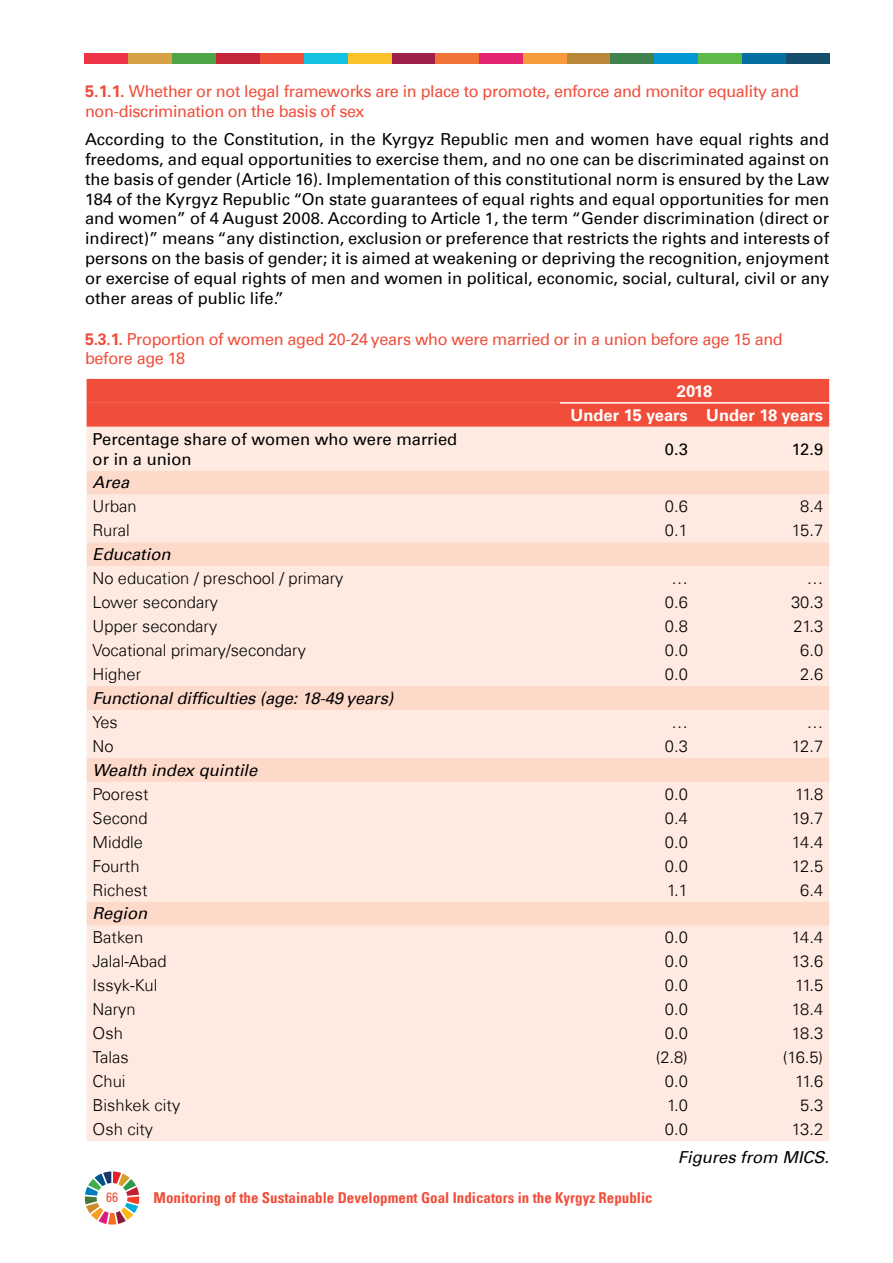
<style>
.page{position:relative;width:893px;height:1263px;background:#fff}
.page>*{position:absolute;margin:0;border:0;box-sizing:border-box;transform-origin:0 0}
.t1{font:16.5px/19.8px "Univers LTCYR 55 Roman";color:#000;text-align:justify}
.t2{font:300 16.5px "Univers LTCYR 45";color:#000}
.t3{font:16.5px/19.8px "Univers LTCYR 55 Roman";letter-spacing:-.02em;color:#f04e3a}
.t4{font:italic 16.5px "Univers LTCYR 55";color:#000}
.t5{font:700 16.5px/24px "Univers LTCYR 65";color:#fff;text-align:center}
.t6{font:15px "Univers LTCYR 67 Bold Cond";color:#f04e3a}
.t7{font:condensed 13.5px "Univers LTCYR 57";color:#f04e3a}
.s1{font-family:"Univers LTCYR 65";font-weight:700}
</style>
<div class="page">
<svg style="left:85px;top:1171px;width:54px;height:53px"></svg>
<div style="left:567px;top:53px;width:44px;height:11px;background:#b9883a"></div>
<div style="left:128px;top:53px;width:44px;height:11px;background:#d6a045"></div>
<div style="left:391px;top:53px;width:44px;height:11px;background:#9e1f4a"></div>
<div style="left:260px;top:53px;width:44px;height:11px;background:#f04e3a"></div>
<div style="left:742px;top:53px;width:44px;height:11px;background:#056fa1"></div>
<div style="left:216px;top:53px;width:44px;height:11px;background:#c5273a"></div>
<div style="left:479px;top:53px;width:44px;height:11px;background:#e22471"></div>
<div style="left:786px;top:53px;width:44px;height:11px;background:#154d6d"></div>
<div style="left:348px;top:53px;width:43px;height:11px;background:#fbc12b"></div>
<div style="left:523px;top:53px;width:44px;height:11px;background:#f89b3a"></div>
<div style="left:611px;top:53px;width:43px;height:11px;background:#41814d"></div>
<div style="left:304px;top:53px;width:44px;height:11px;background:#15c1e1"></div>
<div style="left:654px;top:53px;width:44px;height:11px;background:#0497d5"></div>
<div style="left:698px;top:53px;width:44px;height:11px;background:#5ebb49"></div>
<div style="left:435px;top:53px;width:44px;height:11px;background:#f3723a"></div>
<div style="left:172px;top:53px;width:44px;height:11px;background:#4da548"></div>
<div style="left:85px;top:53px;width:43px;height:11px;background:#ee3447"></div>
<div style="left:87px;top:379px;width:742px;height:48px;background:#f04e3a"></div>
<div style="left:87px;top:427px;width:742px;height:714px;background:#feeae1"></div>
<svg style="left:87px;top:470px;width:742px;height:455px;background:#fde5db"></svg>
<hr style="left:560px;top:402px;width:134px;height:2px;background:#fff">
<hr style="left:694px;top:402px;width:135px;height:2px;background:#fff">
<p class="t3" style="left:85px;top:81px;width:715px"><span class="s1">5.1.1.</span> Whether or not legal frameworks are in place to promote, enforce and monitor equality and non-discrimination on the basis of sex</p>
<p class="t1" style="left:85px;top:129px;width:746px">According to the Constitution, in the Kyrgyz Republic men and women have equal rights and freedoms, and equal opportunities to exercise them, and no one can be discriminated against on the basis of gender (Article 16). Implementation of this constitutional norm is ensured by the Law 184 of the Kyrgyz Republic “On state guarantees of equal rights and equal opportunities for men and women” of 4 August 2008. According to Article 1, the term “Gender discrimination (direct or indirect)” means “any distinction, exclusion or preference that restricts the rights and interests of persons on the basis of gender; it is aimed at weakening or depriving the recognition, enjoyment or exercise of equal rights of men and women in political, economic, social, cultural, civil or any other areas of public life.”</p>
<p class="t3" style="left:85px;top:328px;width:699px"><span class="s1">5.3.1.</span> Proportion of women aged 20-24 years who were married or in a union before age 15 and before age 18</p>
<p class="t5" style="left:571px;top:378px;width:254px">2018<br>Under 15 years Under 18 years</p>
<p class="t1" style="left:93px;top:428px;width:366px">Percentage share of women who were married or in a union</p>
<p class="t1" style="left:665px;top:438px;width:24px">0.3</p>
<p class="t1" style="left:792px;top:438px;width:33px">12.9</p>
<p class="t4" style="left:93px;top:471px;width:38px">Area</p>
<p class="t2" style="left:93px;top:496px;width:46px">Urban</p>
<p class="t2" style="left:665px;top:496px;width:24px">0.6</p>
<p class="t2" style="left:800px;top:496px;width:24px">8.4</p>
<p class="t2" style="left:93px;top:520px;width:39px">Rural</p>
<p class="t2" style="left:665px;top:520px;width:24px">0.1</p>
<p class="t2" style="left:792px;top:520px;width:33px">15.7</p>
<p class="t4" style="left:93px;top:543px;width:79px">Education</p>
<p class="t2" style="left:93px;top:568px;width:252px">No education / preschool / primary</p>
<p class="t2" style="left:671px;top:568px;width:18px">…</p>
<p class="t2" style="left:807px;top:568px;width:18px">…</p>
<p class="t2" style="left:93px;top:591px;width:127px">Lower secondary</p>
<p class="t2" style="left:665px;top:591px;width:24px">0.6</p>
<p class="t2" style="left:791px;top:591px;width:34px">30.3</p>
<p class="t2" style="left:93px;top:615px;width:126px">Upper secondary</p>
<p class="t2" style="left:665px;top:615px;width:24px">0.8</p>
<p class="t2" style="left:793px;top:615px;width:31px">21.3</p>
<p class="t2" style="left:93px;top:639px;width:215px">Vocational primary/secondary</p>
<p class="t2" style="left:665px;top:639px;width:24px">0.0</p>
<p class="t2" style="left:800px;top:639px;width:24px">6.0</p>
<p class="t2" style="left:93px;top:663px;width:50px">Higher</p>
<p class="t2" style="left:665px;top:663px;width:24px">0.0</p>
<p class="t2" style="left:800px;top:663px;width:24px">2.6</p>
<p class="t4" style="left:93px;top:687px;width:302px">Functional difficulties (age: 18-49 years)</p>
<p class="t2" style="left:93px;top:711px;width:27px">Yes</p>
<p class="t2" style="left:671px;top:711px;width:18px">…</p>
<p class="t2" style="left:807px;top:711px;width:18px">…</p>
<p class="t2" style="left:93px;top:735px;width:23px">No</p>
<p class="t2" style="left:665px;top:735px;width:24px">0.3</p>
<p class="t2" style="left:792px;top:735px;width:33px">12.7</p>
<p class="t4" style="left:93px;top:758px;width:166px">Wealth index quintile</p>
<p class="t2" style="left:93px;top:783px;width:57px">Poorest</p>
<p class="t2" style="left:665px;top:783px;width:24px">0.0</p>
<p class="t2" style="left:795px;top:783px;width:29px">11.8</p>
<p class="t2" style="left:93px;top:807px;width:57px">Second</p>
<p class="t2" style="left:665px;top:807px;width:24px">0.4</p>
<p class="t2" style="left:792px;top:807px;width:33px">19.7</p>
<p class="t2" style="left:93px;top:831px;width:52px">Middle</p>
<p class="t2" style="left:665px;top:831px;width:24px">0.0</p>
<p class="t2" style="left:792px;top:831px;width:33px">14.4</p>
<p class="t2" style="left:93px;top:855px;width:49px">Fourth</p>
<p class="t2" style="left:665px;top:855px;width:24px">0.0</p>
<p class="t2" style="left:792px;top:855px;width:33px">12.5</p>
<p class="t2" style="left:93px;top:879px;width:57px">Richest</p>
<p class="t2" style="left:667px;top:879px;width:22px">1.1</p>
<p class="t2" style="left:800px;top:879px;width:24px">6.4</p>
<p class="t4" style="left:93px;top:902px;width:56px">Region</p>
<p class="t2" style="left:93px;top:927px;width:52px">Batken</p>
<p class="t2" style="left:665px;top:927px;width:24px">0.0</p>
<p class="t2" style="left:792px;top:927px;width:33px">14.4</p>
<p class="t2" style="left:93px;top:951px;width:75px">Jalal-Abad</p>
<p class="t2" style="left:665px;top:951px;width:24px">0.0</p>
<p class="t2" style="left:792px;top:951px;width:33px">13.6</p>
<p class="t2" style="left:93px;top:975px;width:66px">Issyk-Kul</p>
<p class="t2" style="left:665px;top:975px;width:24px">0.0</p>
<p class="t2" style="left:795px;top:975px;width:29px">11.5</p>
<p class="t2" style="left:93px;top:998px;width:45px">Naryn</p>
<p class="t2" style="left:665px;top:998px;width:24px">0.0</p>
<p class="t2" style="left:792px;top:998px;width:33px">18.4</p>
<p class="t2" style="left:93px;top:1022px;width:32px">Osh</p>
<p class="t2" style="left:665px;top:1022px;width:24px">0.0</p>
<p class="t2" style="left:792px;top:1022px;width:33px">18.3</p>
<p class="t2" style="left:93px;top:1046px;width:38px">Talas</p>
<p class="t2" style="left:656px;top:1046px;width:34px">(2.8)</p>
<p class="t2" style="left:783px;top:1046px;width:42px">(16.5)</p>
<p class="t2" style="left:93px;top:1070px;width:35px">Chui</p>
<p class="t2" style="left:665px;top:1070px;width:24px">0.0</p>
<p class="t2" style="left:795px;top:1070px;width:29px">11.6</p>
<p class="t2" style="left:93px;top:1094px;width:89px">Bishkek city</p>
<p class="t2" style="left:667px;top:1094px;width:22px">1.0</p>
<p class="t2" style="left:800px;top:1094px;width:24px">5.3</p>
<p class="t2" style="left:93px;top:1118px;width:62px">Osh city</p>
<p class="t2" style="left:665px;top:1118px;width:24px">0.0</p>
<p class="t2" style="left:792px;top:1118px;width:33px">13.2</p>
<p class="t4" style="left:678px;top:1146px;width:153px">Figures from MICS.</p>
<p class="t7" style="left:106px;top:1188px;width:13px">66</p>
<p class="t6" style="left:153px;top:1188px;width:501px">Monitoring of the Sustainable Development Goal Indicators in the Kyrgyz Republic</p>
</div>
